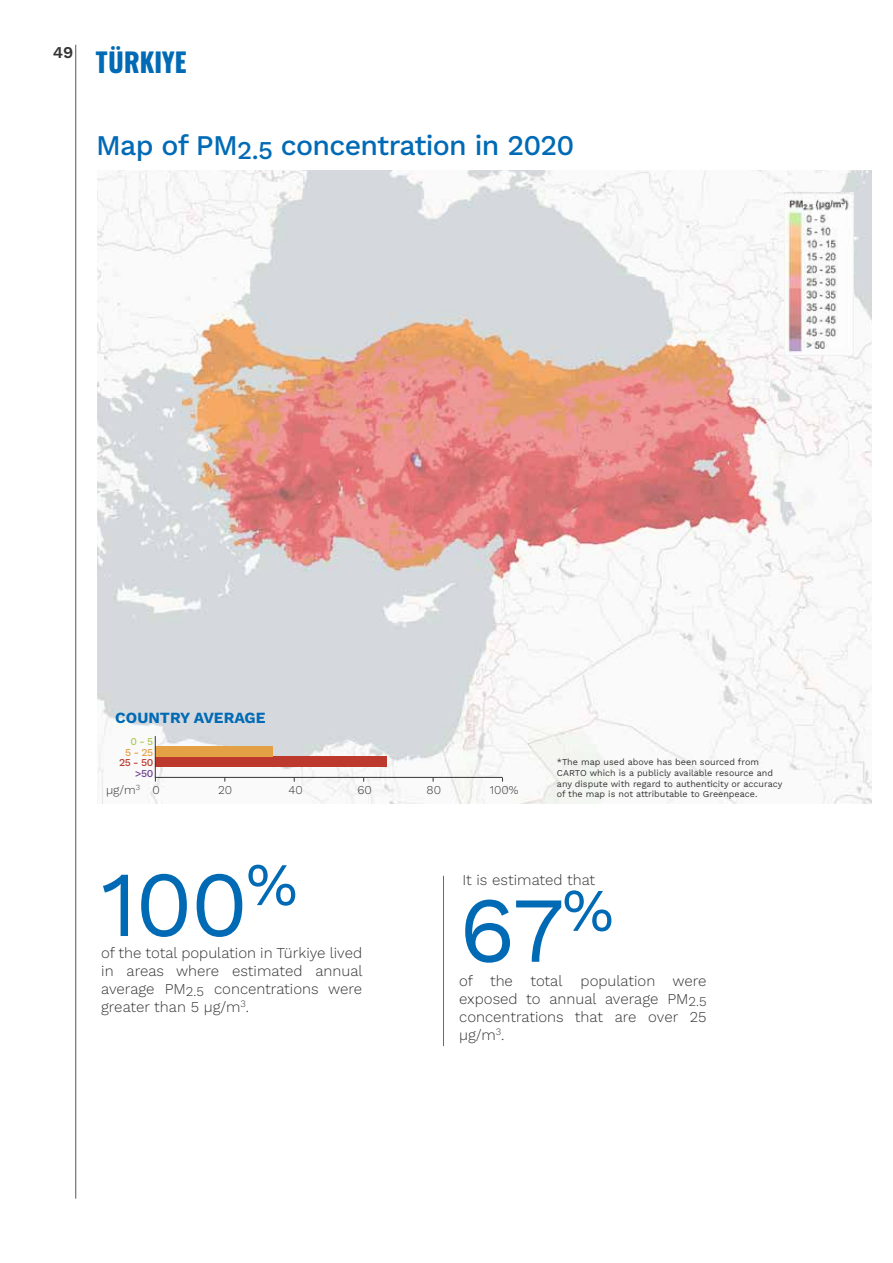
<style>
.page{position:relative;width:893px;height:1263px;background:#fff}
.page>*{position:absolute;margin:0;border:0;box-sizing:border-box;transform-origin:0 0}
.t1{font:92.85px "Work Sans";color:#006ab5}
.t2{font:500 28.5px "Work Sans";letter-spacing:-.025em;color:#006ab5}
.t3{font:26.55px "Zodiac Sans";color:#006ab5}
.t4{font:600 16.5px "Work Sans";color:#373535}
.t5{font:700 15.6px "Work Sans";color:#006ab5}
.t6{font:300 15px/18px "Work Sans";color:#373535;text-align:justify}
.t7{font:300 12px "Work Sans";color:#373535}
.t8{font:500 10.5px "Work Sans";color:#be392d}
.t9{font:500 10.5px "Work Sans";color:#e4a045}
.t10{font:500 10.5px "Work Sans";color:#accc5b}
.t11{font:500 10.5px "Work Sans";color:#6d4194}
.t12{font:9px/10.8px "Work Sans";color:#373535}
</style>
<div class="page">
<img style="left:98px;top:170px;width:773px;height:633px">
<img style="left:785px;top:192px;width:68px;height:163px">
<svg style="left:155px;top:736px;width:348px;height:46px"></svg>
<hr style="left:75px;top:45px;width:1px;height:1153px;background:#6a6b6c">
<hr style="left:443px;top:876px;width:1px;height:170px;background:#6a6b6c">
<p class="t4" style="left:53px;top:40px;width:22px">49</p>
<h3 class="t3" style="left:96px;top:48px;width:93px">TÜRKIYE</h3>
<h2 class="t2" style="left:96px;top:124px;width:480px">Map of PM<sub>2.5</sub> concentration in 2020</h2>
<p class="t5" style="left:115px;top:706px;width:152px">COUNTRY AVERAGE</p>
<p class="t10" style="left:130px;top:733px;width:24px">0 - 5</p>
<p class="t9" style="left:125px;top:744px;width:29px">5 - 25</p>
<p class="t8" style="left:119px;top:754px;width:36px">25 - 50</p>
<p class="t11" style="left:135px;top:765px;width:19px">&gt;50</p>
<p class="t7" style="left:106px;top:781px;width:55px">µg/m<sup>3</sup> 0</p>
<p class="t7" style="left:218px;top:781px;width:16px">20</p>
<p class="t7" style="left:289px;top:781px;width:16px">40</p>
<p class="t7" style="left:358px;top:781px;width:16px">60</p>
<p class="t7" style="left:427px;top:781px;width:16px">80</p>
<p class="t7" style="left:490px;top:781px;width:30px">100%</p>
<p class="t12" style="left:557px;top:756px;width:227px">*The map used above has been sourced from CARTO which is a publicly available resource and any dispute with regard to authenticity or accuracy of the map is not attributable to Greenpeace.</p>
<h1 class="t1" style="left:101px;top:834px;width:198px">100<sup>%</sup></h1>
<p class="t6" style="left:101px;top:943px;width:263px">of the total population in Türkiye lived in areas where estimated annual average PM<sub>2.5</sub> concentrations were greater than 5 µg/m<sup>3</sup>.</p>
<p class="t6" style="left:462px;top:871px;width:134px">It is estimated that</p>
<h1 class="t1" style="left:459px;top:860px;width:156px">67<sup>%</sup></h1>
<p class="t6" style="left:459px;top:971px;width:249px">of the total population were exposed to annual average PM<sub>2.5 </sub>concentrations that are over 25 µg/m<sup>3</sup>.</p>
</div>
